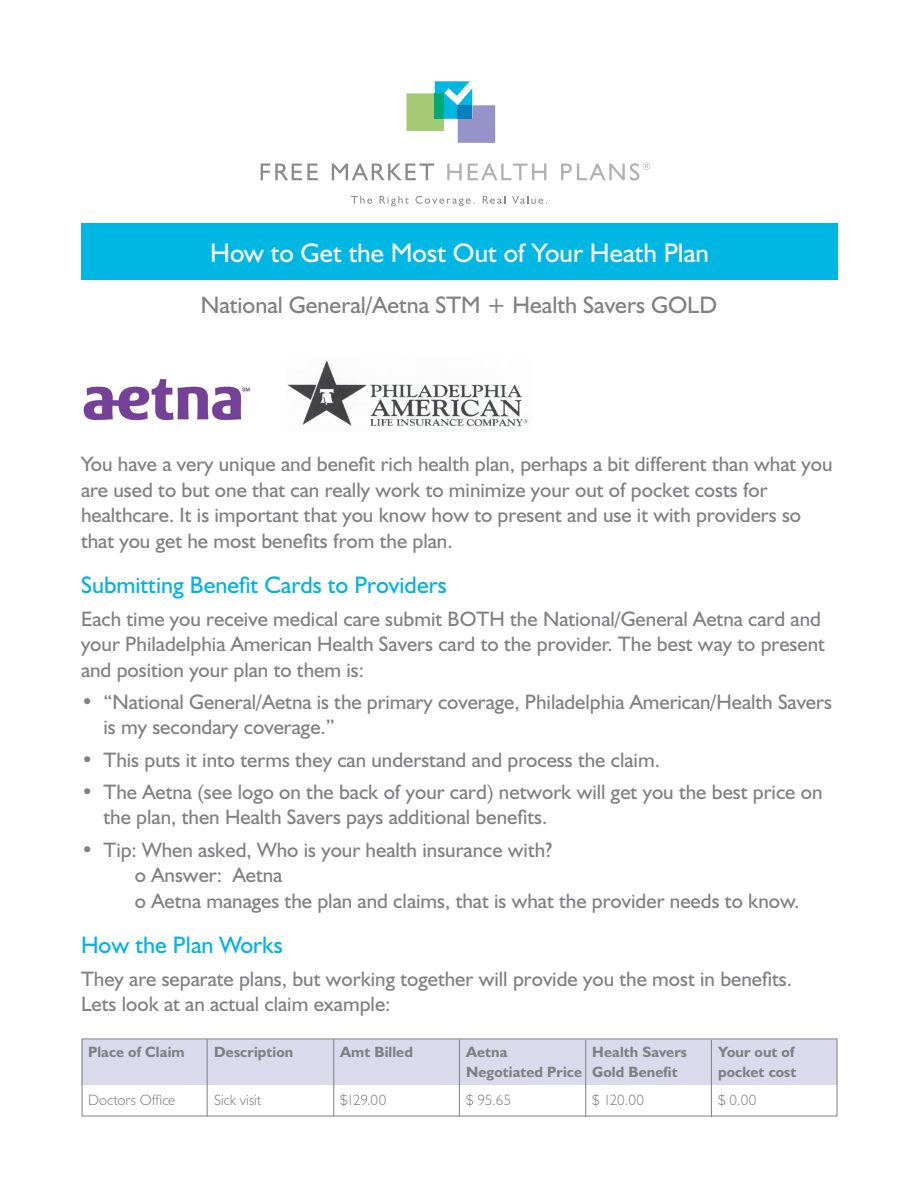
<style>
.page{position:relative;width:918px;height:1188px;background:#fff}
.page>*{position:absolute;margin:0;border:0;box-sizing:border-box;transform-origin:0 0}
.t1{font:27px "Humanist 521 BT";color:#fff}
.t2{font:24px "Humanist 521 BT";color:#00b2e2}
.t3{font:24px "Humanist 521 BT";color:#807f83}
.t4{font:21px/25.5px "Humanist 521 BT";color:#807f83}
.t5{font:700 15px/19.5px "Humanist 521 BT";letter-spacing:.005em;color:#807f83}
.t6{font:300 15px "Humanist 521 BT";letter-spacing:.005em;color:#807f83}
</style>
<div class="page">
<div style="left:81px;top:1039px;width:756px;height:46px;background:#dbdaed"></div>
<hr style="left:207px;top:1039px;width:1px;height:78px;background:#807f83">
<hr style="left:711px;top:1040px;width:1px;height:77px;background:#807f83">
<hr style="left:585px;top:1040px;width:1px;height:77px;background:#807f83">
<hr style="left:459px;top:1040px;width:1px;height:77px;background:#807f83">
<hr style="left:333px;top:1039px;width:1px;height:77px;background:#807f83">
<img style="left:287px;top:360px;width:242px;height:67px">
<img style="left:83px;top:378px;width:167px;height:43px">
<svg style="left:261px;top:164px;width:57px;height:16px"></svg>
<svg style="left:332px;top:164px;width:102px;height:16px"></svg>
<svg style="left:447px;top:164px;width:15px;height:16px"></svg>
<svg style="left:468px;top:164px;width:78px;height:16px"></svg>
<svg style="left:351px;top:196px;width:21px;height:8px"></svg>
<svg style="left:380px;top:196px;width:28px;height:10px"></svg>
<svg style="left:415px;top:196px;width:60px;height:10px"></svg>
<svg style="left:483px;top:196px;width:22px;height:8px"></svg>
<svg style="left:512px;top:196px;width:35px;height:8px"></svg>
<svg style="left:406px;top:81px;width:89px;height:62px"></svg>
<svg style="left:561px;top:163px;width:89px;height:18px"></svg>
<div style="left:81px;top:224px;width:757px;height:56px;background:#00b7e4"></div>
<p class="t1" style="left:210px;top:236px;width:500px">How to Get the Most Out of Your Heath Plan</p>
<p class="t3" style="left:201px;top:290px;width:518px">National General/Aetna STM + Health Savers GOLD</p>
<p class="t4" style="left:81px;top:451px;width:753px">You have a very unique and benefit rich health plan, perhaps a bit different than what you are used to but one that can really work to minimize your out of pocket costs for healthcare. It is important that you know how to present and use it with providers so that you get he most benefits from the plan.</p>
<p class="t2" style="left:81px;top:571px;width:367px">Submitting Benefit Cards to Providers</p>
<p class="t4" style="left:81px;top:605px;width:746px">Each time you receive medical care submit BOTH the National/General Aetna card and your Philadelphia American Health Savers card to the provider. The best way to present and position your plan to them is:</p>
<p class="t4" style="left:103px;top:689px;width:730px;text-indent:-22px">• “National General/Aetna is the primary coverage, Philadelphia American/Health Savers is my secondary coverage.”</p>
<p class="t4" style="left:81px;top:746px;width:581px">• This puts it into terms they can understand and process the claim.</p>
<p class="t4" style="left:103px;top:779px;width:721px;text-indent:-22px">• The Aetna (see logo on the back of your card) network will get you the best price on the plan, then Health Savers pays additional benefits.</p>
<p class="t4" style="left:135px;top:836px;width:666px;text-indent:-54px">• Tip: When asked, Who is your health insurance with?<br>o Answer: Aetna<br>o Aetna manages the plan and claims, that is what the provider needs to know.</p>
<p class="t2" style="left:81px;top:931px;width:203px">How the Plan Works</p>
<p class="t4" style="left:81px;top:965px;width:713px">They are separate plans, but working together will provide you the most in benefits.<br>Lets look at an actual claim example:</p>
<p class="t5" style="left:88px;top:1042px;width:98px">Place of Claim</p>
<p class="t6" style="left:88px;top:1091px;width:89px">Doctors Office</p>
<p class="t5" style="left:592px;top:1042px;width:97px">Health Savers<br>Gold Benefit</p>
<p class="t6" style="left:592px;top:1091px;width:53px">$ 120.00</p>
<p class="t5" style="left:214px;top:1042px;width:81px">Description</p>
<p class="t6" style="left:214px;top:1091px;width:48px">Sick visit</p>
<p class="t5" style="left:340px;top:1042px;width:74px">Amt Billed</p>
<p class="t6" style="left:340px;top:1091px;width:48px">$129.00</p>
<p class="t5" style="left:718px;top:1042px;width:80px">Your out of pocket cost</p>
<p class="t6" style="left:718px;top:1091px;width:40px">$ 0.00</p>
<p class="t5" style="left:466px;top:1042px;width:117px">Aetna<br>Negotiated Price</p>
<p class="t6" style="left:466px;top:1091px;width:46px">$ 95.65</p>
</div>
